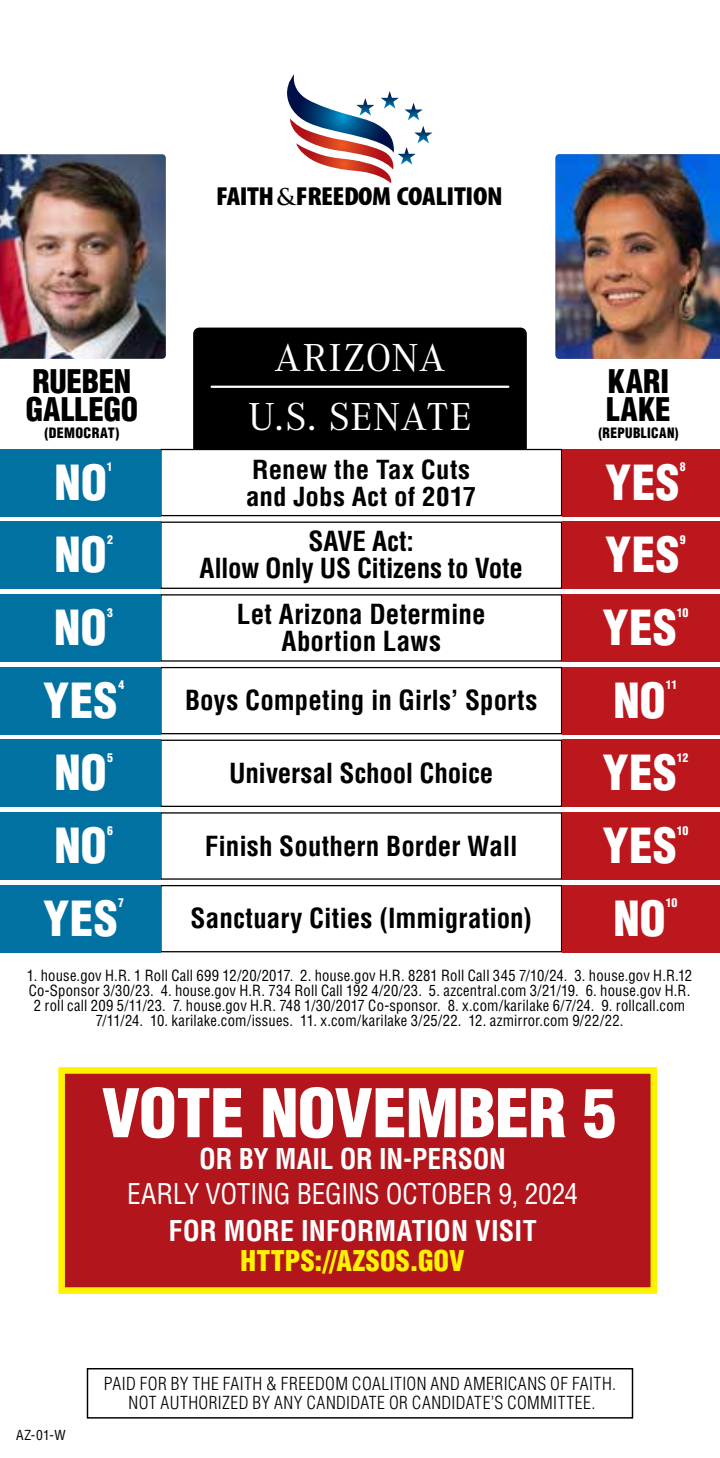
<style>
.page{position:relative;width:720px;height:1458px;background:#fff}
.page>*{position:absolute;margin:0;border:0;box-sizing:border-box;transform-origin:0 0}
.t1{font:900 condensed 65.48px "Helvetica LT Std";letter-spacing:-.015em;color:#fff;scale:1.05 1}
.t2{font:900 condensed 47.25px "Helvetica LT Std";letter-spacing:.01em;color:#fff}
.t3{font:40.5px/59.6px "Corporate A";letter-spacing:.02em;color:#fff;text-align:center}
.t4{font:900 condensed 31.72px/27.9px "Helvetica LT Std";color:#000}
.t5{font:700 condensed 27.9px "Helvetica LT Std";color:#fff}
.t6{font:condensed 27.9px "Helvetica LT Std";letter-spacing:-.015em;color:#fff}
.t7{font:900 condensed 27.9px "Helvetica LT Std";letter-spacing:.01em;color:#fff200}
.t8{font:700 condensed 27px "Helvetica LT Std";color:#000}
.t9{font:900 condensed 26.1px "Myriad Pro";letter-spacing:-.02em;color:#000;scale:1.11 1}
.t10{font:700 condensed 25.65px "Helvetica LT Std";letter-spacing:.005em;color:#000;scale:1.05 1}
.t11{font:300 condensed 17.55px/19.1px "Helvetica LT Std";letter-spacing:.025em;color:#000;text-align:center}
.t12{font:condensed 15.08px/15.1px "Helvetica LT Std";letter-spacing:.015em;color:#000;text-align:center}
.t13{font:900 condensed 13.95px "Helvetica LT Std";letter-spacing:.025em;color:#000;scale:.96 1}
.t14{font:900 condensed 13.95px "Helvetica LT Std";letter-spacing:.025em;color:#000}
.t15{font:condensed 13.5px "Helvetica LT Std";color:#000}
.t16{font:900 condensed 11.7px "Helvetica LT Std";letter-spacing:-.015em;color:#fff}
.s1{font-family:"Trajan Pro";font-weight:700;font-stretch:normal;font-size:22.5px}
</style>
<div class="page">
<div style="left:193px;top:328px;width:333px;height:121px;background:#000"></div>
<hr style="left:211px;top:386px;width:297px;height:2px;background:#fff">
<div style="left:87px;top:1368px;width:546px;height:51px;border:1px solid #000"></div>
<img style="left:0;top:154px;width:166px;height:205px">
<img style="left:555px;top:154px;width:164px;height:205px">
<div style="left:160px;top:522px;width:402px;height:67px;border:1px solid #000"></div>
<div style="left:0;top:522px;width:160px;height:67px;background:#0071a0"></div>
<div style="left:562px;top:522px;width:157px;height:67px;background:#bb171d"></div>
<div style="left:160px;top:449px;width:402px;height:67px;border:1px solid #000"></div>
<div style="left:0;top:449px;width:160px;height:67px;background:#0071a0"></div>
<div style="left:562px;top:449px;width:157px;height:67px;background:#bb171d"></div>
<div style="left:160px;top:594px;width:402px;height:68px;border:1px solid #000"></div>
<div style="left:0;top:594px;width:160px;height:68px;background:#0071a0"></div>
<div style="left:562px;top:594px;width:157px;height:68px;background:#bb171d"></div>
<div style="left:160px;top:740px;width:402px;height:67px;border:1px solid #000"></div>
<div style="left:0;top:740px;width:160px;height:67px;background:#0071a0"></div>
<div style="left:562px;top:740px;width:157px;height:67px;background:#bb171d"></div>
<div style="left:160px;top:667px;width:402px;height:67px;border:1px solid #000"></div>
<div style="left:0;top:667px;width:160px;height:67px;background:#0071a0"></div>
<div style="left:562px;top:667px;width:157px;height:67px;background:#bb171d"></div>
<div style="left:0;top:812px;width:160px;height:68px;background:#0071a0"></div>
<div style="left:562px;top:812px;width:157px;height:68px;background:#bb171d"></div>
<div style="left:160px;top:885px;width:402px;height:67px;border:1px solid #000"></div>
<div style="left:0;top:885px;width:160px;height:67px;background:#0071a0"></div>
<div style="left:562px;top:885px;width:157px;height:67px;background:#bb171d"></div>
<div style="left:58px;top:1067px;width:599px;height:227px;background:#b2151b;border:7px solid #fff200"></div>
<svg style="left:287px;top:74px;width:145px;height:109px"></svg>
<h3 class="t4" style="left:26px;top:367px;width:114px">RUEBEN<br>GALLEGO</h3>
<p class="t14" style="left:45px;top:424px;width:76px">(DEMOCRAT)</p>
<h3 class="t9" style="left:216px;top:179px;width:259px">FAITH<span class="s1">&amp;</span>FREEDOM COALITION</h3>
<h3 class="t3" style="left:248px;top:328px;width:225px">ARIZONA<br>U.S. SENATE</h3>
<h3 class="t4" style="left:606px;top:367px;width:66px">KARI<br>LAKE</h3>
<p class="t13" style="left:598px;top:424px;width:85px">(REPUBLICAN)</p>
<h3 class="t10" style="left:252px;top:453px;width:209px">Renew the Tax Cuts</h3>
<p class="t16" style="left:107px;top:459px;width:7px">1</p>
<h2 class="t2" style="left:604px;top:452px;width:76px">YES</h2>
<p class="t16" style="left:679px;top:459px;width:7px">8</p>
<h2 class="t2" style="left:54px;top:452px;width:54px">NO</h2>
<h3 class="t10" style="left:246px;top:480px;width:221px">and Jobs Act of 2017</h3>
<h3 class="t8" style="left:308px;top:525px;width:107px">SAVE Act:</h3>
<p class="t16" style="left:107px;top:532px;width:7px">2</p>
<h2 class="t2" style="left:604px;top:525px;width:76px">YES</h2>
<p class="t16" style="left:679px;top:532px;width:7px">9</p>
<h2 class="t2" style="left:54px;top:525px;width:54px">NO</h2>
<h3 class="t8" style="left:199px;top:552px;width:325px">Allow Only US Citizens to Vote</h3>
<h3 class="t8" style="left:237px;top:597px;width:250px">Let Arizona Determine</h3>
<p class="t16" style="left:107px;top:605px;width:7px">3</p>
<h2 class="t2" style="left:602px;top:598px;width:76px">YES</h2>
<p class="t16" style="left:676px;top:605px;width:13px">10</p>
<h2 class="t2" style="left:54px;top:598px;width:54px">NO</h2>
<h3 class="t8" style="left:281px;top:624px;width:161px">Abortion Laws</h3>
<p class="t16" style="left:118px;top:678px;width:7px">4</p>
<h2 class="t2" style="left:613px;top:670px;width:54px">NO</h2>
<p class="t16" style="left:665px;top:678px;width:13px">11</p>
<h2 class="t2" style="left:43px;top:670px;width:76px">YES</h2>
<h3 class="t8" style="left:185px;top:684px;width:354px">Boys Competing in Girls’ Sports</h3>
<p class="t16" style="left:107px;top:750px;width:7px">5</p>
<h2 class="t2" style="left:602px;top:743px;width:76px">YES</h2>
<p class="t16" style="left:676px;top:750px;width:13px">12</p>
<h2 class="t2" style="left:54px;top:743px;width:54px">NO</h2>
<h3 class="t8" style="left:229px;top:756px;width:266px">Universal School Choice</h3>
<p class="t16" style="left:107px;top:823px;width:7px">6</p>
<h2 class="t2" style="left:602px;top:816px;width:76px">YES</h2>
<p class="t16" style="left:676px;top:823px;width:13px">10</p>
<h2 class="t2" style="left:43px;top:888px;width:76px">YES</h2>
<h3 class="t8" style="left:190px;top:902px;width:342px">Sanctuary Cities (Immigration)</h3>
<h2 class="t2" style="left:54px;top:816px;width:54px">NO</h2>
<h3 class="t8" style="left:205px;top:829px;width:314px">Finish Southern Border Wall</h3>
<p class="t16" style="left:118px;top:896px;width:7px">7</p>
<h2 class="t2" style="left:613px;top:888px;width:54px">NO</h2>
<p class="t16" style="left:665px;top:896px;width:13px">10</p>
<p class="t12" style="left:27px;top:968px;width:666px">1. house.gov H.R. 1 Roll Call 699 12/20/2017. 2. house.gov H.R. 8281 Roll Call 345 7/10/24. 3. house.gov H.R.12<br>Co-Sponsor 3/30/23. 4. house.gov H.R. 734 Roll Call 192 4/20/23. 5. azcentral.com 3/21/19. 6. house.gov H.R.<br>2 roll call 209 5/11/23. 7. house.gov H.R. 748 1/30/2017 Co-sponsor. 8. x.com/karilake 6/7/24. 9. rollcall.com 7/11/24. 10. karilake.com/issues. 11. x.com/karilake 3/25/22. 12. azmirror.com 9/22/22.</p>
<h1 class="t1" style="left:102px;top:1072px;width:491px">VOTE NOVEMBER 5</h1>
<h3 class="t5" style="left:199px;top:1141px;width:308px">OR BY MAIL OR IN-PERSON</h3>
<h3 class="t6" style="left:127px;top:1176px;width:452px">EARLY VOTING BEGINS OCTOBER 9, 2024</h3>
<h3 class="t5" style="left:168px;top:1213px;width:369px">FOR MORE INFORMATION VISIT</h3>
<h3 class="t7" style="left:240px;top:1243px;width:225px">HTTPS://AZSOS.GOV</h3>
<p class="t15" style="left:16px;top:1427px;width:51px">AZ-01-W</p>
<p class="t11" style="left:104px;top:1374px;width:513px">PAID FOR BY THE FAITH &amp; FREEDOM COALITION AND AMERICANS OF FAITH.<br>NOT AUTHORIZED BY ANY CANDIDATE OR CANDIDATE’S COMMITTEE.</p>
</div>
